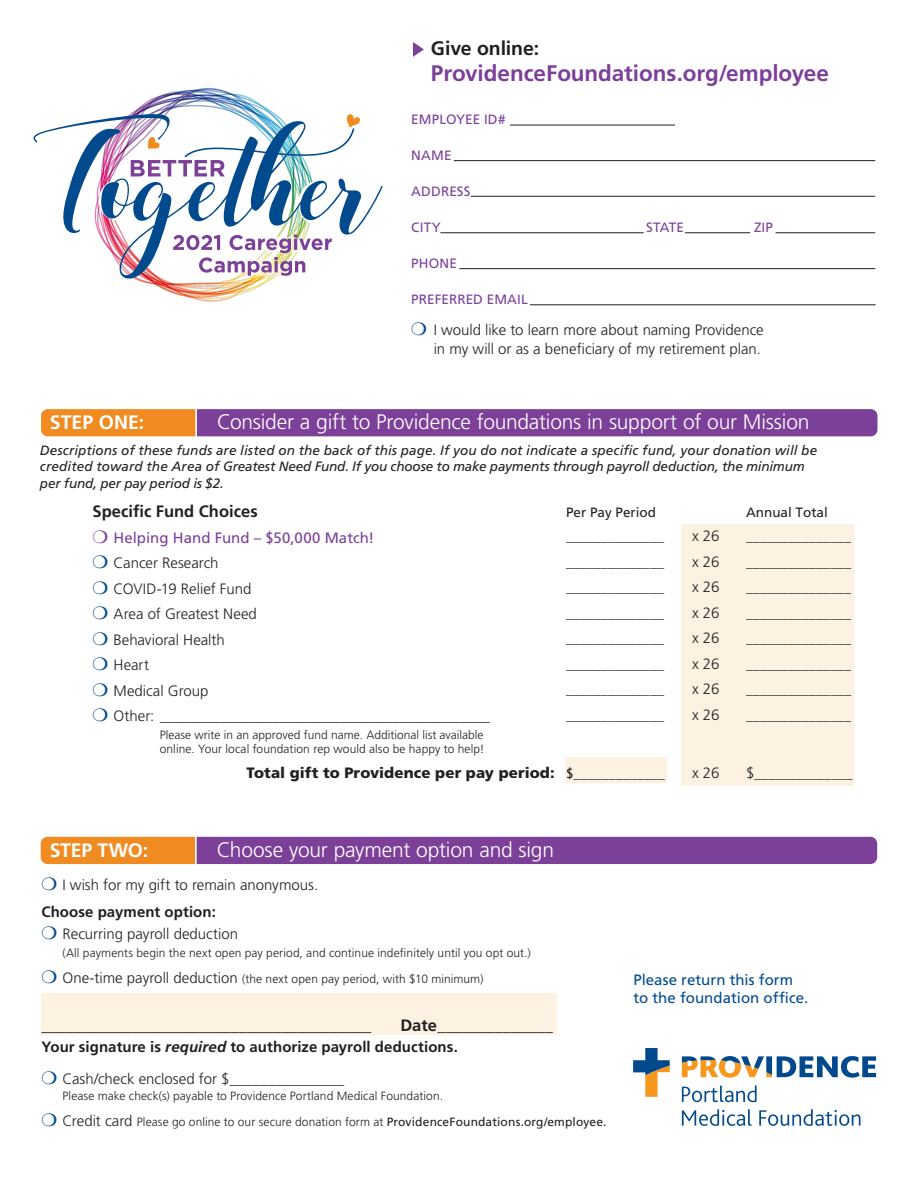
<style>
.page{position:relative;width:918px;height:1188px;background:#fff}
.page>*{position:absolute;margin:0;border:0;box-sizing:border-box;transform-origin:0 0}
.t1{font:700 22.5px "Frutiger";letter-spacing:-.005em;color:#7c4099}
.t2{font:300 21px "Frutiger";letter-spacing:-.01em;color:#fff}
.t3{font:700 19.5px "Frutiger";color:#fff}
.t4{font:700 19.5px "Frutiger";letter-spacing:-.01em;color:#231f20}
.t5{font:700 16.5px "Frutiger";color:#231f20}
.t6{font:300 15px/19.5px "Frutiger";color:#231f20}
.t7{font:700 15px "Frutiger";letter-spacing:.005em;color:#231f20}
.t8{font:15px/18px "Frutiger";color:#004a8d}
.t9{font:900 15px "Frutiger";letter-spacing:.005em;color:#231f20}
.t10{font:15px "Frutiger";letter-spacing:.005em;color:#7c4099}
.t11{font:13.5px "Frutiger";color:#231f20}
.t12{font:italic 13.5px/16.5px "Frutiger";color:#231f20}
.t13{font:13.5px "Frutiger";letter-spacing:.01em;color:#7c4099}
.t14{font:300 12px/25.5px "Frutiger";letter-spacing:.005em;color:#231f20}
.s1{font-weight:300;font-size:15px}
.s2{font-size:15px}
.s3{font-style:italic}
.s4{font-weight:400}
</style>
<div class="page">
<hr style="left:510px;top:125px;width:165px;height:1px;background:#231f20">
<hr style="left:454px;top:160px;width:421px;height:1px;background:#231f20">
<hr style="left:459px;top:268px;width:416px;height:1px;background:#231f20">
<hr style="left:530px;top:304px;width:346px;height:1px;background:#231f20">
<hr style="left:471px;top:196px;width:404px;height:1px;background:#231f20">
<hr style="left:440px;top:232px;width:204px;height:1px;background:#231f20">
<hr style="left:685px;top:232px;width:65px;height:1px;background:#231f20">
<hr style="left:776px;top:232px;width:99px;height:1px;background:#231f20">
<svg style="left:633px;top:1048px;width:243px;height:54px"></svg>
<svg style="left:682px;top:1109px;width:70px;height:17px"></svg>
<svg style="left:759px;top:1109px;width:102px;height:17px"></svg>
<div style="left:41px;top:994px;width:516px;height:41px;background:#fdf1e2"></div>
<svg style="left:41px;top:837px;width:836px;height:27px;background:#914e83"></svg>
<div style="left:565px;top:757px;width:101px;height:26px;background:#fdf1e2"></div>
<div style="left:681px;top:524px;width:173px;height:262px;background:#fdf1e2"></div>
<svg style="left:41px;top:409px;width:837px;height:27px;background:#924f83"></svg>
<svg style="left:413px;top:42px;width:11px;height:15px"></svg>
<img style="left:134px;top:87px;width:137px;height:215px">
<svg style="left:346px;top:114px;width:14px;height:5px"></svg>
<svg style="left:122px;top:119px;width:261px;height:163px"></svg>
<svg style="left:33px;top:111px;width:304px;height:165px"></svg>
<p class="t4" style="left:431px;top:37px;width:110px">Give online:</p>
<p class="t1" style="left:431px;top:60px;width:399px">ProvidenceFoundations.org/employee</p>
<p class="t13" style="left:411px;top:112px;width:96px">EMPLOYEE ID#</p>
<p class="t13" style="left:411px;top:148px;width:42px">NAME</p>
<p class="t13" style="left:411px;top:184px;width:61px">ADDRESS</p>
<p class="t13" style="left:411px;top:220px;width:31px">CITY</p>
<p class="t13" style="left:646px;top:220px;width:40px">STATE</p>
<p class="t13" style="left:754px;top:220px;width:20px">ZIP</p>
<p class="t13" style="left:411px;top:256px;width:47px">PHONE</p>
<p class="t13" style="left:411px;top:292px;width:118px">PREFERRED EMAIL</p>
<p class="t6" style="left:434px;top:320px;width:332px">I would like to learn more about naming Providence in my will or as a beneficiary of my retirement plan.</p>
<p class="t3" style="left:50px;top:411px;width:96px">STEP ONE:</p>
<p class="t2" style="left:217px;top:410px;width:594px">Consider a gift to Providence foundations in support of our Mission</p>
<p class="t12" style="left:40px;top:442px;width:779px">Descriptions of these funds are listed on the back of this page. If you do not indicate a specific fund, your donation will be credited toward the Area of Greatest Need Fund. If you choose to make payments through payroll deduction, the minimum per fund, per pay period is $2.</p>
<p class="t5" style="left:93px;top:502px;width:167px">Specific Fund Choices</p>
<p class="t10" style="left:114px;top:529px;width:262px">Helping Hand Fund – $50,000 Match!</p>
<p class="t6" style="left:114px;top:550px;width:139px;line-height:25.5px">Cancer Research<br>COVID-19 Relief Fund</p>
<p class="t6" style="left:114px;top:604px;width:145px">Area of Greatest Need</p>
<p class="t6" style="left:114px;top:630px;width:113px">Behavioral Health</p>
<p class="t6" style="left:114px;top:655px;width:37px">Heart</p>
<p class="t6" style="left:114px;top:681px;width:97px">Medical Group</p>
<p class="t6" style="left:114px;top:706px;width:378px">Other: ____________________________________________</p>
<p class="t11" style="left:566px;top:505px;width:92px">Per Pay Period</p>
<p class="t11" style="left:746px;top:505px;width:83px">Annual Total</p>
<p class="t11" style="left:566px;top:529px;width:100px">______________</p>
<p class="t6" style="left:692px;top:527px;width:29px">x 26</p>
<p class="t11" style="left:746px;top:529px;width:107px">_______________</p>
<p class="t6" style="left:692px;top:552px;width:29px">x 26</p>
<p class="t11" style="left:566px;top:554px;width:100px">______________</p>
<p class="t11" style="left:746px;top:554px;width:107px">_______________</p>
<p class="t6" style="left:692px;top:578px;width:29px">x 26</p>
<p class="t11" style="left:566px;top:580px;width:100px">______________</p>
<p class="t11" style="left:746px;top:580px;width:107px">_______________</p>
<p class="t6" style="left:692px;top:603px;width:29px">x 26</p>
<p class="t11" style="left:566px;top:605px;width:100px">______________</p>
<p class="t11" style="left:746px;top:605px;width:107px">_______________</p>
<p class="t6" style="left:692px;top:629px;width:29px">x 26</p>
<p class="t11" style="left:566px;top:631px;width:100px">______________</p>
<p class="t11" style="left:746px;top:631px;width:107px">_______________</p>
<p class="t6" style="left:692px;top:654px;width:29px">x 26</p>
<p class="t11" style="left:566px;top:656px;width:100px">______________</p>
<p class="t11" style="left:746px;top:656px;width:107px">_______________</p>
<p class="t6" style="left:692px;top:680px;width:29px">x 26</p>
<p class="t11" style="left:566px;top:682px;width:100px">______________</p>
<p class="t11" style="left:746px;top:682px;width:107px">_______________</p>
<p class="t6" style="left:692px;top:705px;width:29px">x 26</p>
<p class="t11" style="left:566px;top:707px;width:100px">______________</p>
<p class="t11" style="left:746px;top:707px;width:107px">_______________</p>
<p class="t14" style="left:160px;top:727px;width:326px;line-height:14.4px">Please write in an approved fund name. Additional list available online. Your local foundation rep would also be happy to help!</p>
<p class="t9" style="left:247px;top:763px;width:310px">Total gift to Providence per pay period:</p>
<p class="t11" style="left:566px;top:765px;width:100px">$_____________</p>
<p class="t6" style="left:692px;top:763px;width:29px">x 26</p>
<p class="t11" style="left:746px;top:765px;width:108px"><span class="s1">$</span>______________</p>
<p class="t3" style="left:50px;top:839px;width:100px">STEP TWO:</p>
<p class="t2" style="left:217px;top:838px;width:339px">Choose your payment option and sign</p>
<p class="t6" style="left:62px;top:875px;width:257px">I wish for my gift to remain anonymous.</p>
<p class="t7" style="left:41px;top:903px;width:176px">Choose payment option:</p>
<p class="t6" style="left:62px;top:924px;width:177px">Recurring payroll deduction</p>
<p class="t14" style="left:62px;top:940px;width:470px">(All payments begin the next open pay period, and continue indefinitely until you opt out.)</p>
<p class="t14" style="left:62px;top:966px;width:422px"><span class="s2">One-time payroll deduction</span> (the next open pay period, with $10 minimum)</p>
<p class="t8" style="left:633px;top:971px;width:176px">Please return this form to the foundation office.</p>
<p class="t5" style="left:400px;top:1015px;width:154px">Date______________</p>
<p class="t7" style="left:41px;top:1037px;width:418px">Your signature is <span class="s3">required</span> to authorize payroll deductions.</p>
<p class="t6" style="left:62px;top:1069px;width:283px">Cash/check enclosed for $_______________</p>
<p class="t14" style="left:62px;top:1083px;width:546px">Please make check(s) payable to Providence Portland Medical Foundation.<br><span class="s2">Credit card</span> Please go online to our secure donation form at <span class="s4">ProvidenceFoundations.org/employee.</span></p>
<p class="t5" style="left:41px;top:1015px;width:331px">________________________________________</p>
</div>
